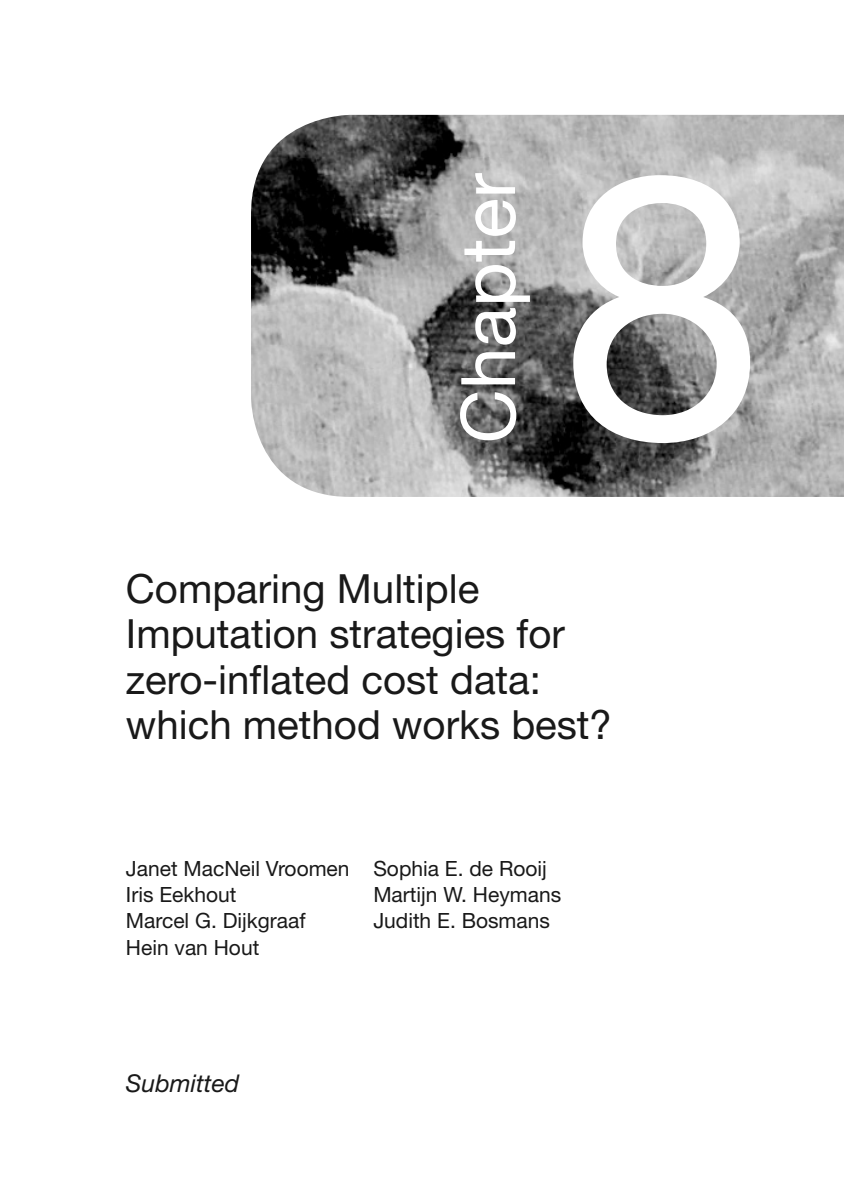
<style>
.page{position:relative;width:844px;height:1191px;background:#fff}
.page>*{position:absolute;margin:0;border:0;box-sizing:border-box;transform-origin:0 0}
.t1{font:371.35px "Helvetica Neue LT Std";color:#fff}
.t2{font:75.25px "Helvetica Neue LT Std";color:#fff}
.t3{font:40.25px/45.5px "Helvetica Neue LT Std";color:#191919}
.t4{font:italic 24.5px "Helvetica Neue LT Std";color:#191919}
.t5{font:21px/26.2px "Helvetica Neue LT Std";color:#191919}
</style>
<div class="page">
<img style="left:251px;top:115px;width:593px;height:382px">
<h2 class="t2" style="left:443px;top:443px;width:272px;rotate:-90deg">Chapter</h2>
<h1 class="t1" style="left:558px;top:85px;width:208px">8</h1>
<h3 class="t3" style="left:126px;top:565px;width:488px">Comparing Multiple<br>Imputation strategies for zero-inflated cost data: which method works best?</h3>
<p class="t5" style="left:126px;top:855px;width:225px">Janet MacNeil Vroomen<br>Iris Eekhout<br>Marcel G. Dijkgraaf<br>Hein van Hout</p>
<p class="t5" style="left:373px;top:855px;width:189px">Sophia E. de Rooij<br>Martijn W. Heymans<br>Judith E. Bosmans</p>
<p class="t4" style="left:126px;top:1069px;width:115px">Submitted</p>
</div>
